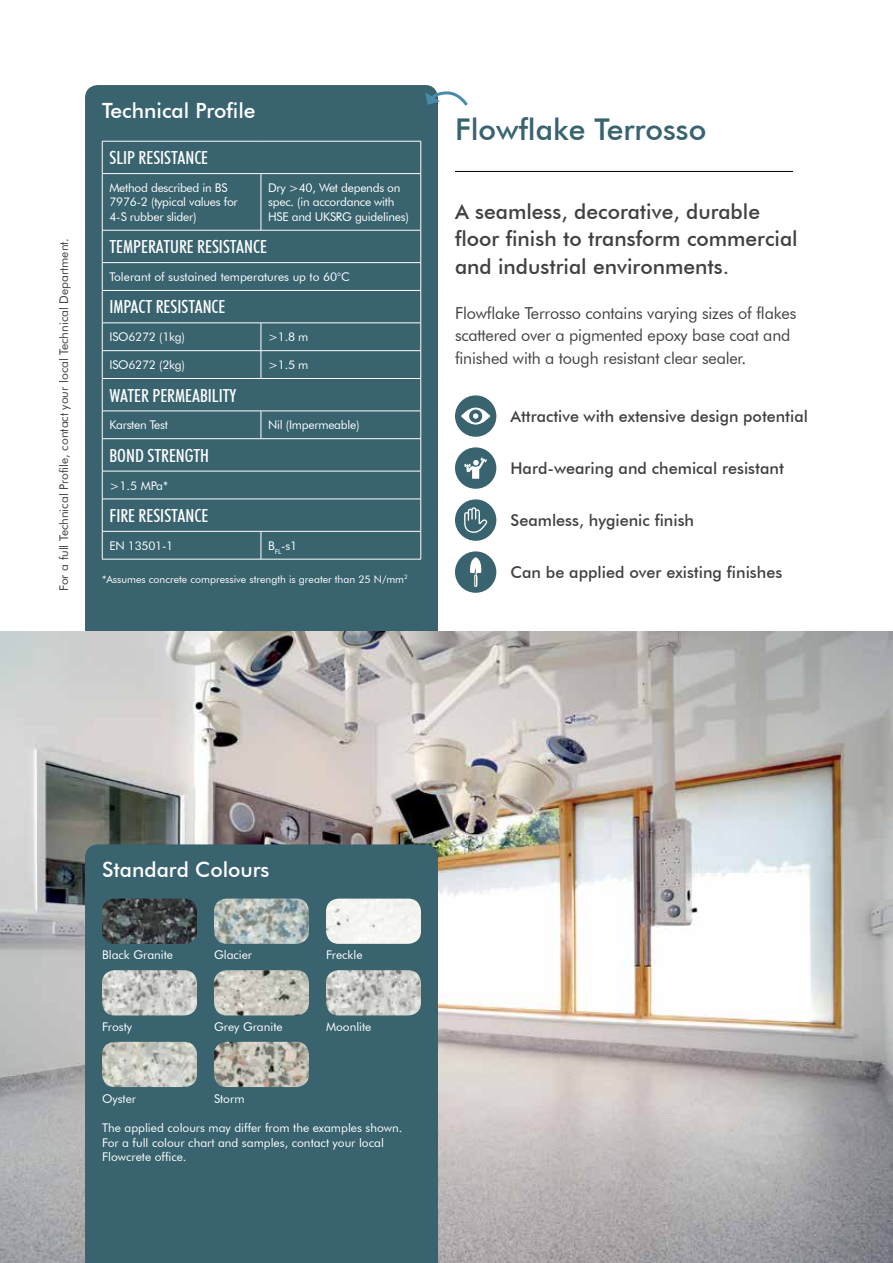
<style>
.page{position:relative;width:893px;height:1263px;background:#fff}
.page>*{position:absolute;margin:0;border:0;box-sizing:border-box;transform-origin:0 0}
.t1{font:500 30px "Futura BT";color:#38636f}
.t2{font:500 21px/27px "Futura BT";color:#414042}
.t3{font:500 21px "Futura BT";color:#fff}
.t4{font:500 condensed 18px "Futura BT";color:#fff}
.t5{font:16.5px/22.5px "Futura BT";letter-spacing:-.01em;color:#414042}
.t6{font:500 16.2px "Futura BT";color:#414042}
.t7{font:12px/14.4px "Futura BT";color:#fff}
.t8{font:12px/14.4px "Futura BT";letter-spacing:-.02em;color:#fff}
.t9{font:12px "Futura BT";color:#414042}
.t10{font:10.5px "Futura BT";color:#fff}
</style>
<div class="page">
<hr style="left:455px;top:171px;width:338px;height:1px;background:#000">
<div style="left:85px;top:85px;width:353px;height:546px;background:#38636f"></div>
<hr style="left:102px;top:141px;width:1px;height:32px;background:#fff">
<hr style="left:421px;top:141px;width:1px;height:32px;background:#fff">
<hr style="left:102px;top:230px;width:1px;height:32px;background:#fff">
<hr style="left:421px;top:230px;width:1px;height:32px;background:#fff">
<hr style="left:102px;top:291px;width:1px;height:32px;background:#fff">
<hr style="left:421px;top:291px;width:1px;height:32px;background:#fff">
<hr style="left:102px;top:379px;width:1px;height:32px;background:#fff">
<hr style="left:421px;top:379px;width:1px;height:32px;background:#fff">
<hr style="left:102px;top:439px;width:1px;height:32px;background:#fff">
<hr style="left:421px;top:439px;width:1px;height:32px;background:#fff">
<hr style="left:102px;top:499px;width:1px;height:32px;background:#fff">
<hr style="left:421px;top:499px;width:1px;height:32px;background:#fff">
<svg style="left:102px;top:263px;width:1px;height:27px"></svg>
<svg style="left:421px;top:263px;width:1px;height:27px"></svg>
<hr style="left:102px;top:290px;width:159px;height:1px;background:#fff">
<hr style="left:261px;top:290px;width:160px;height:1px;background:#fff">
<hr style="left:102px;top:378px;width:159px;height:1px;background:#fff">
<hr style="left:261px;top:378px;width:160px;height:1px;background:#fff">
<svg style="left:102px;top:472px;width:1px;height:27px"></svg>
<svg style="left:421px;top:471px;width:1px;height:28px"></svg>
<hr style="left:102px;top:499px;width:159px;height:1px;background:#fff">
<hr style="left:261px;top:499px;width:160px;height:1px;background:#fff">
<svg style="left:102px;top:324px;width:1px;height:54px"></svg>
<svg style="left:261px;top:324px;width:1px;height:54px"></svg>
<svg style="left:421px;top:323px;width:1px;height:55px"></svg>
<svg style="left:102px;top:412px;width:1px;height:26px"></svg>
<svg style="left:261px;top:412px;width:1px;height:26px"></svg>
<svg style="left:421px;top:411px;width:1px;height:27px"></svg>
<svg style="left:102px;top:532px;width:1px;height:27px"></svg>
<svg style="left:261px;top:532px;width:1px;height:27px"></svg>
<svg style="left:421px;top:531px;width:1px;height:28px"></svg>
<hr style="left:102px;top:141px;width:159px;height:1px;background:#fff">
<hr style="left:261px;top:141px;width:160px;height:1px;background:#fff">
<hr style="left:102px;top:230px;width:159px;height:1px;background:#fff">
<hr style="left:261px;top:230px;width:160px;height:1px;background:#fff">
<hr style="left:102px;top:438px;width:159px;height:1px;background:#fff">
<hr style="left:261px;top:438px;width:160px;height:1px;background:#fff">
<hr style="left:102px;top:174px;width:1px;height:56px;background:#fff">
<hr style="left:261px;top:174px;width:1px;height:56px;background:#fff">
<hr style="left:421px;top:174px;width:1px;height:56px;background:#fff">
<hr style="left:102px;top:173px;width:159px;height:1px;background:#fff">
<hr style="left:261px;top:173px;width:160px;height:1px;background:#fff">
<hr style="left:102px;top:262px;width:159px;height:1px;background:#fff">
<hr style="left:261px;top:262px;width:160px;height:1px;background:#fff">
<hr style="left:102px;top:323px;width:159px;height:1px;background:#fff">
<hr style="left:261px;top:323px;width:160px;height:1px;background:#fff">
<hr style="left:102px;top:350px;width:159px;height:1px;background:#fff">
<hr style="left:261px;top:350px;width:160px;height:1px;background:#fff">
<hr style="left:102px;top:411px;width:159px;height:1px;background:#fff">
<hr style="left:261px;top:411px;width:160px;height:1px;background:#fff">
<hr style="left:102px;top:471px;width:159px;height:1px;background:#fff">
<hr style="left:261px;top:471px;width:160px;height:1px;background:#fff">
<hr style="left:102px;top:531px;width:159px;height:1px;background:#fff">
<hr style="left:261px;top:531px;width:160px;height:1px;background:#fff">
<hr style="left:102px;top:559px;width:159px;height:1px;background:#fff">
<hr style="left:261px;top:559px;width:160px;height:1px;background:#fff">
<svg style="left:425px;top:90px;width:43px;height:18px"></svg>
<img style="left:0;top:631px;width:893px;height:632px">
<div style="left:85px;top:844px;width:353px;height:419px;background:#38636f"></div>
<img style="left:102px;top:898px;width:95px;height:46px">
<img style="left:214px;top:898px;width:95px;height:46px">
<img style="left:326px;top:898px;width:95px;height:46px">
<img style="left:102px;top:970px;width:95px;height:45px">
<img style="left:214px;top:970px;width:95px;height:45px">
<img style="left:326px;top:970px;width:95px;height:45px">
<img style="left:102px;top:1042px;width:95px;height:45px">
<img style="left:214px;top:1042px;width:95px;height:45px">
<div style="left:455px;top:395px;width:41px;height:42px;background:#38636f;border-radius:50%"></div>
<svg style="left:461px;top:408px;width:29px;height:17px"></svg>
<div style="left:455px;top:447px;width:41px;height:42px;background:#38636f;border-radius:50%"></div>
<svg style="left:464px;top:457px;width:23px;height:22px"></svg>
<div style="left:455px;top:499px;width:41px;height:42px;background:#38636f;border-radius:50%"></div>
<svg style="left:464px;top:507px;width:23px;height:26px"></svg>
<div style="left:455px;top:551px;width:41px;height:42px;background:#38636f;border-radius:50%"></div>
<svg style="left:470px;top:557px;width:12px;height:30px"></svg>
<p class="t9" style="left:56px;top:591px;width:354px;rotate:-90deg">For a full Technical Profile, contact your local Technical Department.</p>
<h2 class="t3" style="left:102px;top:98px;width:155px">Technical Profile</h2>
<h3 class="t4" style="left:109px;top:147px;width:100px">SLIP RESISTANCE</h3>
<p class="t8" style="left:109px;top:180px;width:130px">Method described in BS<br>7976-2 (typical values for<br>4-S rubber slider)</p>
<p class="t8" style="left:268px;top:180px;width:142px">Dry &gt;40, Wet depends on spec. (in accordance with<br>HSE and UKSRG guidelines)</p>
<h3 class="t4" style="left:109px;top:236px;width:159px">TEMPERATURE RESISTANCE</h3>
<p class="t7" style="left:109px;top:270px;width:242px">Tolerant of sustained temperatures up to 60°C</p>
<h3 class="t4" style="left:109px;top:296px;width:117px">IMPACT RESISTANCE</h3>
<p class="t8" style="left:109px;top:330px;width:77px">ISO6272 (1kg)</p>
<p class="t7" style="left:268px;top:330px;width:42px">&gt;1.8 m</p>
<p class="t8" style="left:109px;top:358px;width:77px">ISO6272 (2kg)</p>
<p class="t7" style="left:268px;top:358px;width:42px">&gt;1.5 m</p>
<h3 class="t4" style="left:109px;top:384px;width:129px">WATER PERMEABILITY</h3>
<p class="t8" style="left:109px;top:418px;width:60px">Karsten Test</p>
<p class="t8" style="left:268px;top:418px;width:93px">Nil (Impermeable)</p>
<h3 class="t4" style="left:109px;top:444px;width:101px">BOND STRENGTH</h3>
<p class="t7" style="left:109px;top:478px;width:60px">&gt;1.5 MPa*</p>
<h3 class="t4" style="left:109px;top:505px;width:100px">FIRE RESISTANCE</h3>
<p class="t7" style="left:109px;top:538px;width:65px">EN 13501-1</p>
<p class="t7" style="left:268px;top:538px;width:30px">B<sub>FL</sub>-s1</p>
<p class="t10" style="left:102px;top:573px;width:307px">*Assumes concrete compressive strength is greater than 25 N/mm<sup>2</sup></p>
<h1 class="t1" style="left:455px;top:111px;width:253px">Flowflake Terrosso</h1>
<h2 class="t2" style="left:455px;top:198px;width:344px">A seamless, decorative, durable floor finish to transform commercial and industrial environments.</h2>
<h3 class="t5" style="left:455px;top:301px;width:343px">Flowflake Terrosso contains varying sizes of flakes scattered over a pigmented epoxy base coat and finished with a tough resistant clear sealer.</h3>
<h3 class="t6" style="left:510px;top:407px;width:299px">Attractive with extensive design potential</h3>
<h3 class="t6" style="left:510px;top:459px;width:275px">Hard-wearing and chemical resistant</h3>
<h3 class="t6" style="left:510px;top:511px;width:185px">Seamless, hygienic finish</h3>
<h3 class="t6" style="left:510px;top:563px;width:273px">Can be applied over existing finishes</h3>
<h2 class="t3" style="left:102px;top:857px;width:169px">Standard Colours</h2>
<p class="t7" style="left:102px;top:948px;width:72px">Black Granite</p>
<p class="t7" style="left:214px;top:948px;width:40px">Glacier</p>
<p class="t7" style="left:326px;top:948px;width:38px">Freckle</p>
<p class="t7" style="left:102px;top:1019px;width:32px">Frosty</p>
<p class="t7" style="left:214px;top:1019px;width:70px">Grey Granite</p>
<p class="t7" style="left:326px;top:1019px;width:47px">Moonlite</p>
<p class="t7" style="left:102px;top:1091px;width:36px">Oyster</p>
<p class="t7" style="left:214px;top:1091px;width:32px">Storm</p>
<p class="t7" style="left:102px;top:1120px;width:302px">The applied colours may differ from the examples shown.<br>For a full colour chart and samples, contact your local<br>Flowcrete office.</p>
</div>
